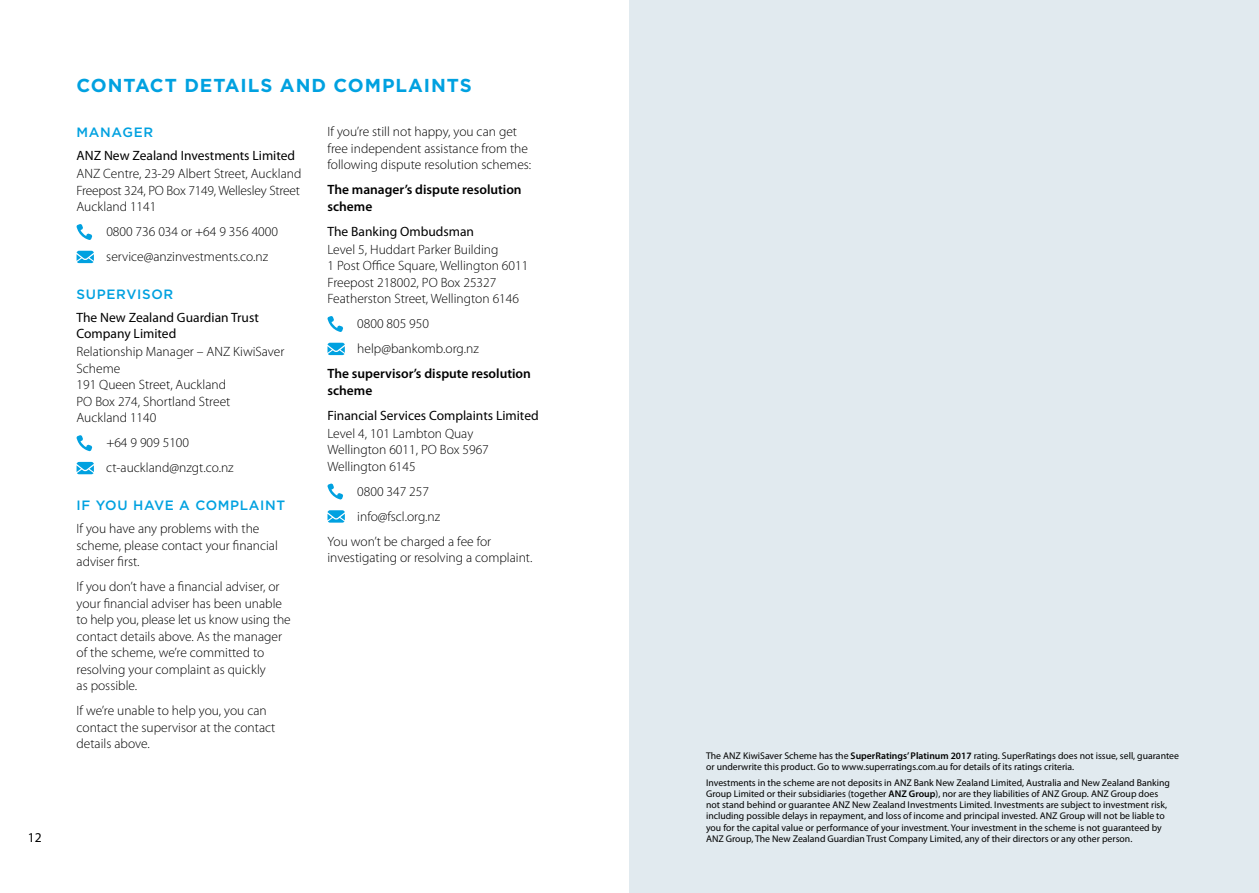
<style>
.page{position:relative;width:1259px;height:893px;background:#fff}
.page>*{position:absolute;margin:0;border:0;box-sizing:border-box;transform-origin:0 0}
.t1{font:700 18.75px "Gotham";letter-spacing:.05em;color:#00a1e0}
.t2{font:300 13.5px/16.5px "Myriad Pro";color:#000}
.t3{font:13.5px/16.5px "Myriad Pro";color:#000}
.t4{font:600 13.5px/16.5px "Myriad Pro";color:#000}
.t5{font:500 13.5px "Gotham";letter-spacing:.05em;color:#00a1e0}
.t6{font:9.75px/11.2px "Myriad Pro";color:#000}
.s1{font-weight:600}
</style>
<div class="page">
<div style="left:629px;top:0;width:630px;height:893px;background:#e1eaef"></div>
<svg style="left:76px;top:224px;width:16px;height:16px"></svg>
<svg style="left:77px;top:251px;width:17px;height:12px"></svg>
<svg style="left:76px;top:435px;width:16px;height:16px"></svg>
<svg style="left:77px;top:462px;width:17px;height:12px"></svg>
<svg style="left:327px;top:316px;width:16px;height:16px"></svg>
<svg style="left:327px;top:343px;width:18px;height:12px"></svg>
<svg style="left:327px;top:483px;width:16px;height:17px"></svg>
<svg style="left:327px;top:510px;width:18px;height:13px"></svg>
<p class="t3" style="left:28px;top:829px;width:15px">12</p>
<h1 class="t1" style="left:77px;top:75px;width:396px">CONTACT DETAILS AND COMPLAINTS</h1>
<p class="t5" style="left:77px;top:125px;width:78px">MANAGER</p>
<p class="t3" style="left:77px;top:147px;width:220px">ANZ New Zealand Investments Limited</p>
<p class="t2" style="left:77px;top:165px;width:226px;text-align:justify">ANZ Centre, 23-29 Albert Street, Auckland Freepost 324, PO Box 7149, Wellesley Street Auckland 1141</p>
<p class="t2" style="left:106px;top:219px;width:173px;line-height:25px">0800 736 034 or +64 9 356 4000 service@anzinvestments.co.nz</p>
<p class="t5" style="left:77px;top:287px;width:98px">SUPERVISOR</p>
<p class="t3" style="left:77px;top:309px;width:184px">The New Zealand Guardian Trust<br>Company Limited</p>
<p class="t2" style="left:77px;top:343px;width:209px">Relationship Manager – ANZ KiwiSaver<br>Scheme<br>191 Queen Street, Auckland<br>PO Box 274, Shortland Street<br>Auckland 1140</p>
<p class="t2" style="left:106px;top:430px;width:129px;line-height:25px">+64 9 909 5100 ct-auckland@nzgt.co.nz</p>
<p class="t5" style="left:77px;top:498px;width:210px">IF YOU HAVE A COMPLAINT</p>
<p class="t2" style="left:77px;top:520px;width:203px">If you have any problems with the scheme, please contact your financial adviser first.</p>
<p class="t2" style="left:77px;top:578px;width:216px">If you don’t have a financial adviser, or your financial adviser has been unable to help you, please let us know using the contact details above. As the manager of the scheme, we’re committed to resolving your complaint as quickly<br>as possible.</p>
<p class="t2" style="left:77px;top:702px;width:200px">If we’re unable to help you, you can contact the supervisor at the contact details above.</p>
<p class="t2" style="left:327px;top:123px;width:205px">If you’re still not happy, you can get free independent assistance from the following dispute resolution schemes:</p>
<p class="t4" style="left:327px;top:181px;width:196px">The manager’s dispute resolution scheme</p>
<p class="t3" style="left:327px;top:223px;width:148px">The Banking Ombudsman</p>
<p class="t2" style="left:327px;top:241px;width:202px">Level 5, Huddart Parker Building<br>1 Post Office Square, Wellington 6011<br>Freepost 218002, PO Box 25327<br>Featherston Street, Wellington 6146</p>
<p class="t2" style="left:357px;top:311px;width:123px;line-height:25px">0800 805 950 help@bankomb.org.nz</p>
<p class="t4" style="left:327px;top:365px;width:205px">The supervisor’s dispute resolution scheme</p>
<p class="t3" style="left:327px;top:407px;width:213px">Financial Services Complaints Limited</p>
<p class="t2" style="left:327px;top:425px;width:163px">Level 4, 101 Lambton Quay<br>Wellington 6011, PO Box 5967<br>Wellington 6145</p>
<p class="t2" style="left:357px;top:483px;width:73px">0800 347 257</p>
<p class="t2" style="left:357px;top:508px;width:84px">info@fscl.org.nz</p>
<p class="t2" style="left:327px;top:533px;width:165px">You won’t be charged a fee for</p>
<p class="t2" style="left:327px;top:549px;width:206px">investigating or resolving a complaint.</p>
<p class="t6" style="left:706px;top:750px;width:474px">The ANZ KiwiSaver Scheme has the <span class="s1">SuperRatings’ Platinum 2017</span> rating. SuperRatings does not issue, sell, guarantee or underwrite this product. Go to www.superratings.com.au for details of its ratings criteria.</p>
<p class="t6" style="left:706px;top:777px;width:465px">Investments in the scheme are not deposits in ANZ Bank New Zealand Limited, Australia and New Zealand Banking Group Limited or their subsidiaries (together <span class="s1">ANZ Group</span>), nor are they liabilities of ANZ Group. ANZ Group does not stand behind or guarantee ANZ New Zealand Investments Limited. Investments are subject to investment risk, including possible delays in repayment, and loss of income and principal invested. ANZ Group will not be liable to you for the capital value or performance of your investment. Your investment in the scheme is not guaranteed by ANZ Group, The New Zealand Guardian Trust Company Limited, any of their directors or any other person.</p>
</div>
